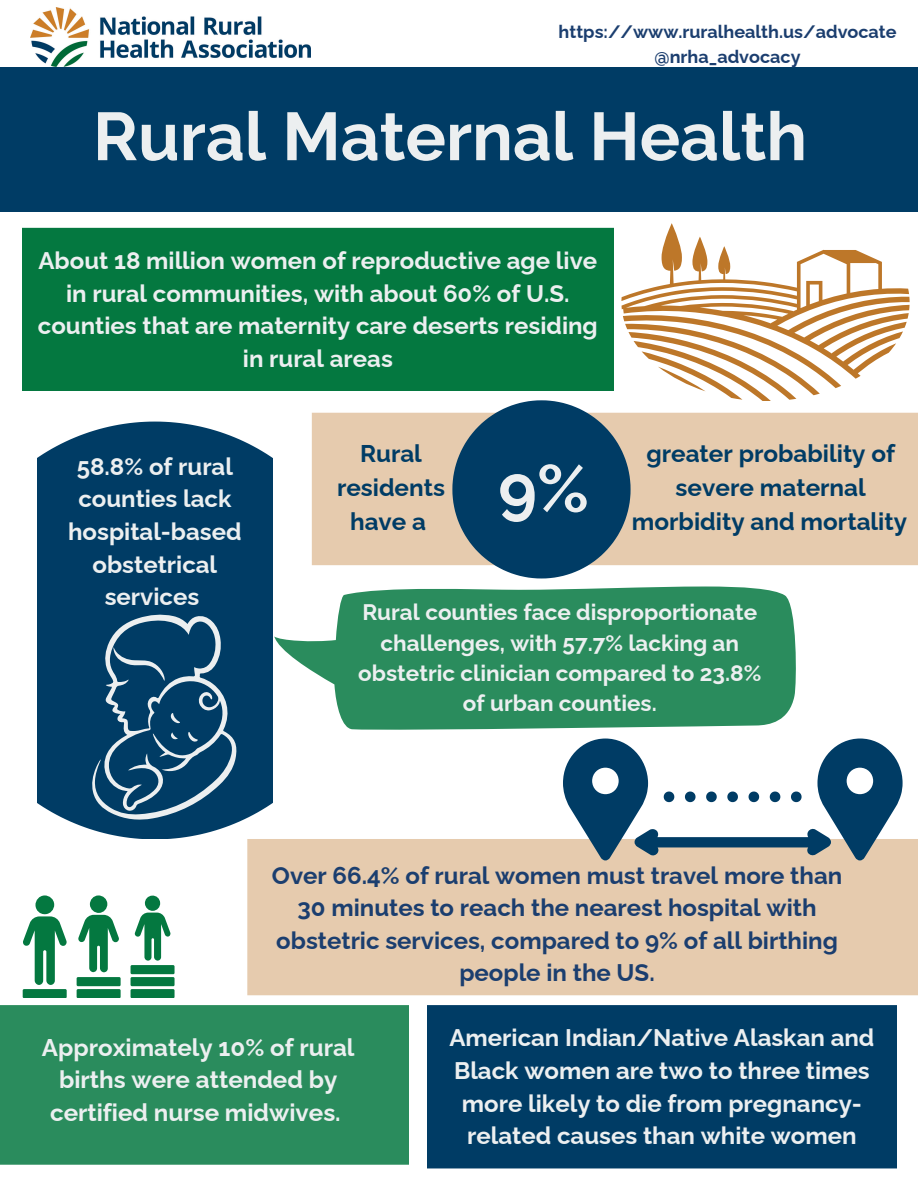
<style>
.page{position:relative;width:918px;height:1188px;background:#fff}
.page>*{position:absolute;margin:0;border:0;box-sizing:border-box;transform-origin:0 0}
.t1{font:700 67.65px "Raleway";color:#eceff0}
.t2{font:700 66.15px "Raleway";color:#eceff0}
.t3{font:700 24.3px/33.8px "Raleway";color:#003c65;text-align:center}
.t4{font:700 24.15px/32.8px "Raleway";color:#eceff0;text-align:center}
.t5{font:700 24.15px/33.8px "Raleway";color:#003c65;text-align:center}
.t6{font:700 24px/32.7px "Raleway";color:#eceff0;text-align:center}
.t7{font:700 24px/32.7px "Raleway";color:#1b3e6f;text-align:center}
.t8{font:700 22.5px/30.3px "Raleway";color:#eceff0;text-align:center}
.t9{font:700 18px "Raleway";color:#1b3e6f}
</style>
<div class="page">
<img style="left:30px;top:8px;width:281px;height:58px">
<div style="left:312px;top:413px;width:606px;height:152px;background:#e6cbae"></div>
<div style="left:247px;top:839px;width:671px;height:156px;background:#e6cbae"></div>
<svg style="left:563px;top:739px;width:340px;height:121px"></svg>
<svg style="left:37px;top:422px;width:236px;height:417px;background:#134b70"></svg>
<svg style="left:91px;top:614px;width:147px;height:207px;background:#27597c"></svg>
<svg style="left:274px;top:586px;width:522px;height:144px"></svg>
<svg style="left:283px;top:592px;width:508px;height:133px;background:#41986e"></svg>
<svg style="left:283px;top:643px;width:506px;height:82px;background:#3a9469"></svg>
<div style="left:0;top:1005px;width:409px;height:160px;background:#2a8c5d"></div>
<div style="left:35px;top:895px;width:19px;height:20px;background:#047840;border-radius:50%"></div>
<svg style="left:23px;top:916px;width:44px;height:69px"></svg>
<div style="left:90px;top:895px;width:17px;height:18px;background:#047840;border-radius:50%"></div>
<svg style="left:78px;top:915px;width:41px;height:57px"></svg>
<div style="left:145px;top:895px;width:15px;height:16px;background:#047840;border-radius:50%"></div>
<svg style="left:134px;top:913px;width:37px;height:48px"></svg>
<div style="left:23px;top:989px;width:44px;height:9px;background:#047840"></div>
<div style="left:77px;top:989px;width:44px;height:9px;background:#047840"></div>
<div style="left:131px;top:989px;width:44px;height:9px;background:#047840"></div>
<div style="left:77px;top:977px;width:44px;height:9px;background:#047840"></div>
<div style="left:131px;top:977px;width:44px;height:9px;background:#047840"></div>
<div style="left:131px;top:965px;width:44px;height:9px;background:#047840"></div>
<div style="left:22px;top:228px;width:591px;height:163px;background:#047840"></div>
<svg style="left:452px;top:314px;width:389px;height:264px"></svg>
<svg style="left:621px;top:223px;width:288px;height:156px"></svg>
<div style="left:0;top:68px;width:918px;height:144px;background:#003c65"></div>
<div style="left:427px;top:1005px;width:469px;height:163px;background:#003c65"></div>
<p class="t9" style="left:559px;top:21px;width:340px">https://www.ruralhealth.us/advocate</p>
<h2 class="t9" style="left:655px;top:46px;width:148px">@nrha_advocacy</h2>
<h1 class="t1" style="left:93px;top:97px;width:716px">Rural Maternal Health</h1>
<p class="t6" style="left:38px;top:244px;width:561px">About 18 million women of reproductive age live in rural communities, with about 60% of U.S. counties that are maternity care deserts residing in rural areas</p>
<p class="t6" style="left:68px;top:450px;width:175px">58.8% of rural counties lack hospital-based obstetrical services</p>
<p class="t5" style="left:337px;top:437px;width:109px">Rural residents have a</p>
<p class="t2" style="left:498px;top:450px;width:92px">9%</p>
<p class="t3" style="left:632px;top:437px;width:277px">greater probability of severe maternal morbidity and mortality</p>
<p class="t8" style="left:358px;top:597px;width:405px">Rural counties face disproportionate challenges, with 57.7% lacking an obstetric clinician compared to 23.8% of urban counties.</p>
<h1 class="t7" style="left:272px;top:859px;width:572px">Over 66.4% of rural women must travel more than 30 minutes to reach the nearest hospital with obstetric services, compared to 9% of all birthing people in the US.</h1>
<h2 class="t4" style="left:42px;top:1031px;width:314px">Approximately 10% of rural births were attended by certified nurse midwives.</h2>
<h2 class="t6" style="left:449px;top:1021px;width:427px">American Indian/Native Alaskan and Black women are two to three times more likely to die from pregnancy&shy;related causes than white women</h2>
</div>
